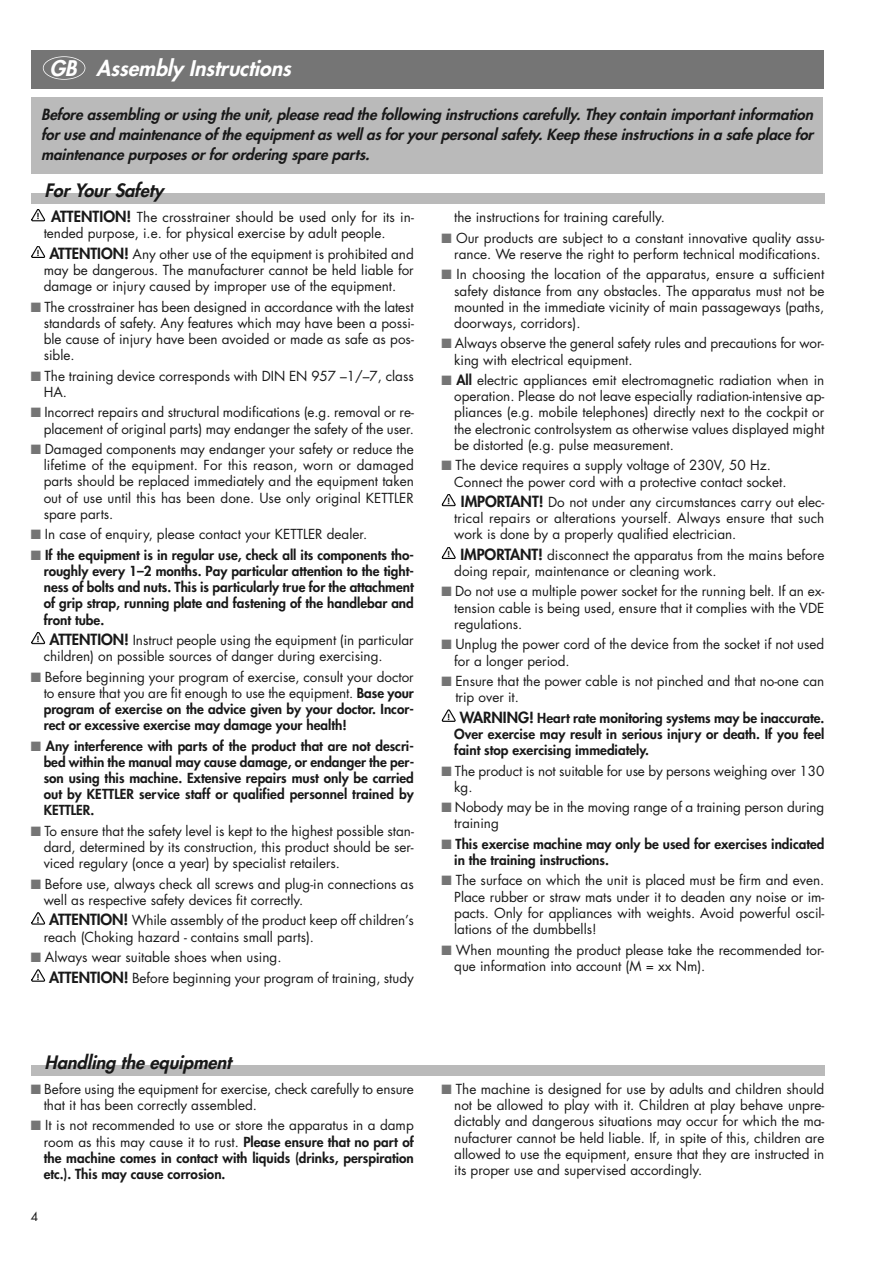
<style>
.page{position:relative;width:893px;height:1263px;background:#fff}
.page>*{position:absolute;margin:0;border:0;box-sizing:border-box;transform-origin:0 0}
.t1{font:italic 800 21px "Futura CE";color:#fff}
.t2{font:italic 800 18px "Futura CE";color:#191919}
.t3{font:italic 800 15px/20px "Futura CE";color:#191919;text-align:justify}
.t4{font:13.5px/16.2px "Futura CE";color:#191919}
.t5{font:800 13.5px/16.2px "Futura CE";color:#191919;text-align:justify}
.t6{font:12px "Futura CE";color:#191919}
.t7{font:800 8.1px "Futura";color:#000}
.s1{font-weight:800;font-size:15px}
.s2{color:#757575}
.s3{font-weight:400}
.s4{font-weight:800}
.s5{font-size:15px}
</style>
<div class="page">
<div style="left:31px;top:1065px;width:793px;height:11px;background:#bababa"></div>
<div style="left:31px;top:97px;width:792px;height:77px;background:#bababa"></div>
<div style="left:31px;top:50px;width:792px;height:39px;background:#757575"></div>
<div style="left:43px;top:56px;width:42px;height:24px;border:2px solid #fff;border-radius:50%"></div>
<div style="left:31px;top:193px;width:793px;height:11px;background:#bababa"></div>
<svg style="left:32px;top:970px;width:13px;height:11px"></svg>
<svg style="left:32px;top:913px;width:13px;height:11px"></svg>
<svg style="left:32px;top:632px;width:13px;height:12px"></svg>
<svg style="left:32px;top:246px;width:13px;height:12px"></svg>
<svg style="left:32px;top:209px;width:13px;height:12px"></svg>
<svg style="left:442px;top:710px;width:13px;height:11px"></svg>
<svg style="left:442px;top:547px;width:13px;height:12px"></svg>
<svg style="left:442px;top:494px;width:13px;height:12px"></svg>
<h1 class="t1" style="left:49px;top:58px;width:248px">GB Assembly Instructions</h1>
<p class="t3" style="left:41px;top:105px;width:777px">Before assembling orusing the unit,please read the following instructionscarefully.They contain importantinformation foruse and maintenance of the equipmentaswellasforyourpersonalsafety.Keep these instructionsin a safe place for maintenance purposesorforordering spare parts.</p>
<h2 class="t2" style="left:45px;top:182px;width:120px">ForYourSafety</h2>
<p class="t4" style="left:44px;top:210px;width:371px;text-indent:7px"><span class="s1">ATTENTION!</span> The crosstrainer should be used only for its in&shy;tended purpose, i.e. for physical exercise by adult people.</p>
<p class="t4" style="left:44px;top:247px;width:371px;text-align:justify;text-indent:6px"><span class="s1">ATTENTION!</span> Any other use of the equipment is prohibited and may be dangerous. The manufacturer cannot be held liable for damage or injury caused by improper use of the equipment.</p>
<p class="t4" style="left:44px;top:300px;width:371px;text-align:justify;text-indent:-13px"><span class="s2">■</span> The crosstrainer has been designed in accordance with the latest standards of safety. Any features which may have been a possi&shy;ble cause of injury have been avoided or made as safe as pos&shy;sible.</p>
<p class="t4" style="left:44px;top:369px;width:371px;text-indent:-13px"><span class="s2">■</span> The training device corresponds with DIN EN 957 –1/–7, class<br>HA.</p>
<p class="t4" style="left:31px;top:405px;width:384px;text-align:right"><span class="s2">■</span> Incorrect repairs and structural modifications (e.g. removal or re&shy;placement of original parts) may endanger the safety of the user.</p>
<p class="t4" style="left:44px;top:442px;width:371px;text-align:justify;text-indent:-13px"><span class="s2">■</span> Damaged components may endanger your safety or reduce the lifetime of the equipment. For this reason, worn or damaged parts should be replaced immediately and the equipment taken out of use until this has been done. Use only original KETTLER spare parts.</p>
<p class="t4" style="left:31px;top:527px;width:338px"><span class="s2">■</span> In case of enquiry, please contact your KETTLER dealer.</p>
<p class="t5" style="left:44px;top:548px;width:371px;text-indent:-13px"><span class="s2">■</span> If the equipment is in regular use, check all its components tho&shy;roughly every 1–2 months. Pay particular attention to the tight&shy;ness of bolts and nuts. This is particularly true for the attachment of grip strap, running plate and fastening of the handlebar and front tube.</p>
<p class="t4" style="left:44px;top:633px;width:371px;text-indent:6px"><span class="s1">ATTENTION!</span> Instruct people using the equipment (in particular children) on possible sources of danger during exercising.</p>
<p class="t5" style="left:44px;top:670px;width:372px;text-indent:-13px"><span class="s2">■</span> <span class="s3">Before beginning your program of exercise, consult your doctor to ensure that you are fit enough to use the equipment.</span> Base your program of exercise on the advice given by your doctor. Incor&shy;rect or excessive exercise may damage your health!</p>
<p class="t5" style="left:44px;top:739px;width:372px;text-indent:-13px"><span class="s2">■</span> Any interference with parts of the product that are not descri&shy;bed within the manual may cause damage, or endanger the per&shy;son using this machine. Extensive repairs must only be carried out by KETTLER service staff or qualified personnel trained by KETTLER.</p>
<p class="t4" style="left:44px;top:824px;width:371px;text-align:justify;text-indent:-13px"><span class="s2">■</span> To ensure that the safety level is kept to the highest possible stan&shy;dard, determined by its construction, this product should be ser&shy;viced regulary (once a year) by specialist retailers.</p>
<p class="t4" style="left:44px;top:877px;width:371px;text-indent:-13px"><span class="s2">■</span> Before use, always check all screws and plug-in connections as well as respective safety devices fit correctly.</p>
<p class="t4" style="left:44px;top:914px;width:371px;text-indent:6px"><span class="s1">ATTENTION!</span> While assembly of the product keep off children’s reach (Choking hazard - contains small parts).</p>
<p class="t4" style="left:37px;top:948px;width:378px;line-height:20.4px;text-indent:-6px"><span class="s2">■</span> Always wear suitable shoes when using.<br><sup>!</sup> <span class="s1">ATTENTION!</span> Before beginning your program of training, study</p>
<p class="t7" style="left:37px;top:212px;width:4px">!</p>
<p class="t4" style="left:454px;top:210px;width:212px">the instructions for training carefully.</p>
<p class="t4" style="left:441px;top:231px;width:384px;text-align:right"><span class="s2">■</span> Our products are subject to a constant innovative quality assu&shy;rance. We reserve the right to perform technical modifications.</p>
<p class="t4" style="left:454px;top:267px;width:371px;text-align:justify;text-indent:-13px"><span class="s2">■</span> In choosing the location of the apparatus, ensure a sufficient safety distance from any obstacles. The apparatus must not be mounted in the immediate vicinity of main passageways (paths, doorways, corridors).</p>
<p class="t4" style="left:454px;top:337px;width:371px;text-indent:-13px"><span class="s2">■</span> Always observe the general safety rules and precautions for wor&shy;king with electrical equipment.</p>
<p class="t4" style="left:454px;top:373px;width:371px;text-align:justify;text-indent:-13px"><span class="s2">■</span> <span class="s4">All</span> electric appliances emit electromagnetic radiation when in operation. Please do not leave especially radiation-intensive ap&shy;pliances (e.g. mobile telephones) directly next to the cockpit or the electronic controlsystem as otherwise values displayed might be distorted (e.g. pulse measurement.</p>
<p class="t4" style="left:454px;top:458px;width:334px;text-indent:-13px"><span class="s2">■</span> The device requires a supply voltage of 230V, 50 Hz.<br>Connect the power cord with a protective contact socket.</p>
<p class="t4" style="left:454px;top:495px;width:371px;text-align:justify;text-indent:7px"><span class="s1">IMPORTANT!</span> Do not under any circumstances carry out elec&shy;trical repairs or alterations yourself. Always ensure that such work is done by a properly qualified electrician.</p>
<p class="t4" style="left:454px;top:548px;width:371px;text-indent:6px"><span class="s1">IMPORTANT!</span> disconnect the apparatus from the mains before doing repair, maintenance or cleaning work.</p>
<p class="t4" style="left:454px;top:585px;width:371px;text-align:justify;text-indent:-13px"><span class="s2">■</span> Do not use a multiple power socket for the running belt. If an ex&shy;tension cable is being used, ensure that it complies with the VDE regulations.</p>
<p class="t4" style="left:454px;top:637px;width:371px;text-indent:-13px"><span class="s2">■</span> Unplug the power cord of the device from the socket if not used for a longer period.</p>
<p class="t4" style="left:455px;top:674px;width:370px;text-indent:-14px"><span class="s2">■</span> Ensure that the power cable is not pinched and that no-one can trip over it.</p>
<p class="t5" style="left:454px;top:711px;width:371px;text-indent:6px"><span class="s5">WARNING!</span> Heart rate monitoring systems may be inaccurate.<br>Over exercise may result in serious injury or death. If you feel faint stop exercising immediately.</p>
<p class="t4" style="left:454px;top:764px;width:371px;text-indent:-13px"><span class="s2">■</span> The product is not suitable for use by persons weighing over 130 kg.</p>
<p class="t4" style="left:454px;top:800px;width:371px;text-indent:-13px"><span class="s2">■</span> Nobody may be in the moving range of a training person during training</p>
<p class="t5" style="left:454px;top:837px;width:371px;text-indent:-13px"><span class="s2">■</span> This exercise machine may only be used for exercises indicated in the training instructions.</p>
<p class="t4" style="left:454px;top:874px;width:372px;text-align:justify;text-indent:-13px"><span class="s2">■</span> The surface on which the unit is placed must be firm and even.<br>Place rubber or straw mats under it to deaden any noise or im&shy;pacts. Only for appliances with weights. Avoid powerful oscil&shy;lations of the dumbbells!</p>
<p class="t4" style="left:454px;top:943px;width:371px;text-indent:-13px"><span class="s2">■</span> When mounting the product please take the recommended tor&shy;que information into account (M = xx Nm).</p>
<p class="t7" style="left:37px;top:249px;width:4px">!</p>
<p class="t7" style="left:447px;top:497px;width:4px">!</p>
<p class="t7" style="left:447px;top:550px;width:4px">!</p>
<p class="t7" style="left:37px;top:635px;width:4px">!</p>
<p class="t7" style="left:447px;top:713px;width:4px">!</p>
<p class="t7" style="left:37px;top:916px;width:4px">!</p>
<h2 class="t2" style="left:45px;top:1054px;width:192px">Handling the equipment</h2>
<p class="t4" style="left:44px;top:1082px;width:371px;text-indent:-13px"><span class="s2">■</span> Before using the equipment for exercise, check carefully to ensure that it has been correctly assembled.</p>
<p class="t5" style="left:44px;top:1118px;width:371px;text-indent:-13px"><span class="s2">■</span> <span class="s3">It is not recommended to use or store the apparatus in a damp room as this may cause it to rust.</span> Please ensure that no part of the machine comes in contact with liquids (drinks, perspiration etc.). This may cause corrosion.</p>
<p class="t6" style="left:31px;top:1211px;width:9px">4</p>
<p class="t4" style="left:454px;top:1082px;width:372px;text-align:justify;text-indent:-13px"><span class="s2">■</span> The machine is designed for use by adults and children should not be allowed to play with it. Children at play behave unpre&shy;dictably and dangerous situations may occur for which the ma&shy;nufacturer cannot be held liable. If, in spite of this, children are allowed to use the equipment, ensure that they are instructed in its proper use and supervised accordingly.</p>
</div>
